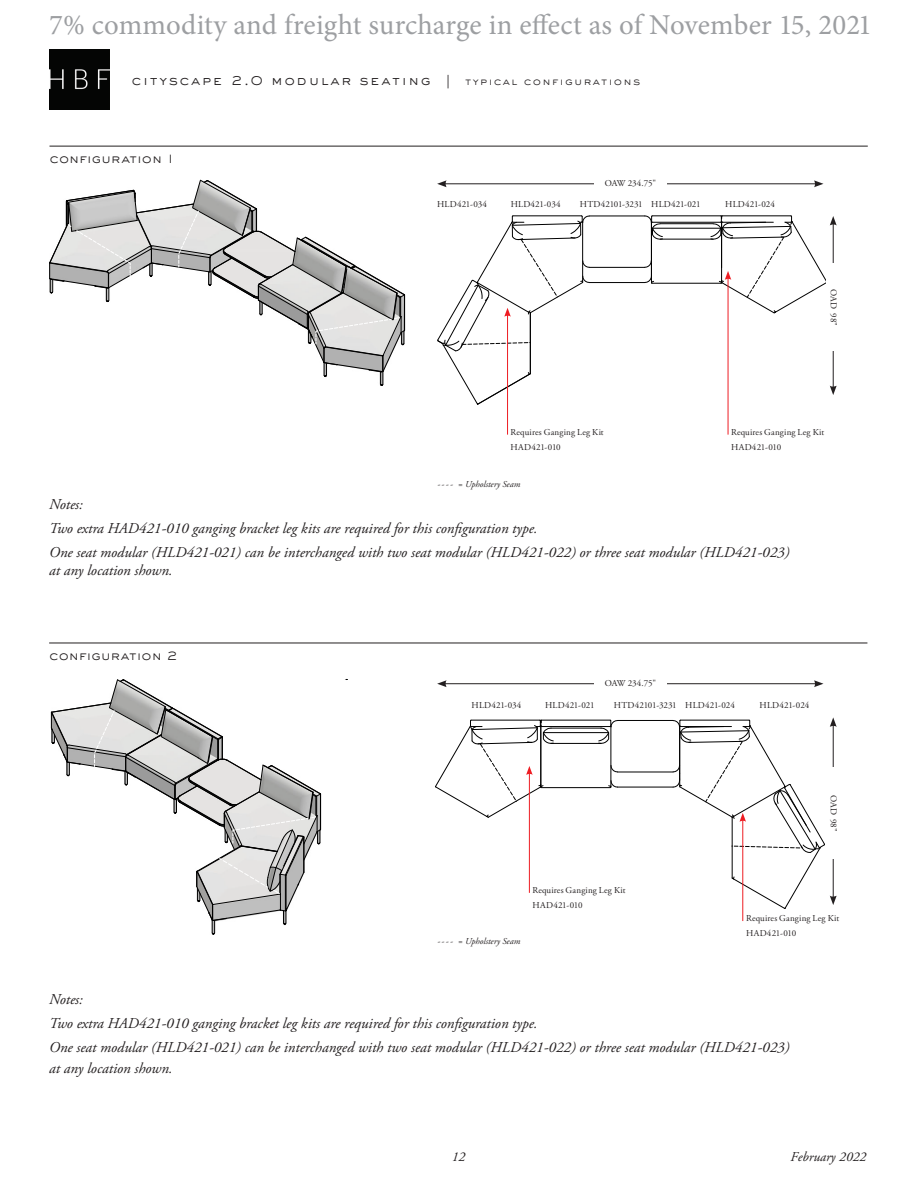
<style>
.page{position:relative;width:918px;height:1188px;background:#fff}
.page>*{position:absolute;margin:0;border:0;box-sizing:border-box;transform-origin:0 0}
.t1{font:28.8px "Minion Pro";letter-spacing:.005em;color:#9d9fa2}
.t2{font:italic 15px/18px "Adobe Garamond Pro";color:#231f20}
.t3{font:300 13.5px "Sackers Gothic Std";letter-spacing:.12em;color:#231f20}
.t4{font:italic 13.5px "Adobe Garamond Pro";color:#231f20}
.Left_Align{font:300 12.75px "Sackers Gothic Std";color:#231f20}
.t5{font:9px/15px "Adobe Garamond Pro";letter-spacing:.02em;color:#231f20}
.t6{font:italic 9px "Adobe Garamond Pro";color:#231f20}
.s1{font-size:10.5px}
</style>
<div class="page">
<img style="left:50px;top:50px;width:60px;height:60px">
<svg style="left:49px;top:180px;width:356px;height:206px"></svg>
<svg style="left:51px;top:679px;width:297px;height:256px"></svg>
<hr style="left:50px;top:146px;width:818px;height:1px;background:#231f20">
<hr style="left:49px;top:643px;width:818px;height:1px;background:#231f20">
<hr style="left:444px;top:183px;width:372px;height:1px;background:#231f20">
<svg style="left:437px;top:180px;width:10px;height:7px"></svg>
<svg style="left:814px;top:180px;width:10px;height:7px"></svg>
<div style="left:594px;top:180px;width:73px;height:11px;background:#fff"></div>
<hr style="left:444px;top:683px;width:372px;height:1px;background:#231f20">
<svg style="left:437px;top:680px;width:10px;height:7px"></svg>
<svg style="left:814px;top:680px;width:10px;height:7px"></svg>
<div style="left:594px;top:680px;width:73px;height:11px;background:#fff"></div>
<hr style="left:589px;top:267px;width:56px;height:1px;background:#000">
<hr style="left:589px;top:216px;width:56px;height:1px;background:#000">
<hr style="left:589px;top:282px;width:56px;height:1px;background:#000">
<hr style="left:833px;top:223px;width:1px;height:165px;background:#231f20">
<svg style="left:830px;top:386px;width:7px;height:9px"></svg>
<div style="left:826px;top:264px;width:11px;height:87px;background:#fff"></div>
<hr style="left:507px;top:314px;width:1px;height:121px;background:#ee1d23">
<svg style="left:438px;top:216px;width:151px;height:189px"></svg>
<hr style="left:728px;top:277px;width:1px;height:158px;background:#ee1d23">
<svg style="left:645px;top:216px;width:192px;height:98px"></svg>
<hr style="left:551px;top:743px;width:50px;height:1px;background:#000">
<hr style="left:551px;top:728px;width:50px;height:1px;background:#000">
<hr style="left:541px;top:726px;width:69px;height:1px;background:#000">
<hr style="left:541px;top:720px;width:69px;height:1px;background:#000">
<hr style="left:541px;top:787px;width:69px;height:1px;background:#000">
<hr style="left:611px;top:726px;width:1px;height:60px;background:#000">
<hr style="left:617px;top:772px;width:56px;height:1px;background:#000">
<hr style="left:617px;top:720px;width:56px;height:1px;background:#000">
<hr style="left:617px;top:787px;width:56px;height:1px;background:#000">
<svg style="left:599px;top:720px;width:19px;height:23px"></svg>
<svg style="left:611px;top:765px;width:7px;height:7px"></svg>
<svg style="left:609px;top:781px;width:9px;height:7px"></svg>
<hr style="left:743px;top:819px;width:1px;height:102px;background:#ee1d23">
<svg style="left:673px;top:717px;width:164px;height:192px"></svg>
<hr style="left:529px;top:773px;width:1px;height:120px;background:#ee1d23">
<svg style="left:435px;top:720px;width:118px;height:98px"></svg>
<h1 class="t1" style="left:49px;top:6px;width:824px">7% commodity and freight surcharge in effect as of November 15, 2021</h1>
<p class="t3" style="left:132px;top:71px;width:510px">cityscape 2.0 modular seating | <span class="s1">typical configurations</span></p>
<p class="Left_Align" style="left:50px;top:150px;width:126px">configuration 1</p>
<p class="t5" style="left:605px;top:176px;width:53px">OAW 234.75"</p>
<p class="t5" style="left:437px;top:197px;width:51px">HLD421-034</p>
<p class="t5" style="left:511px;top:197px;width:51px">HLD421-034</p>
<p class="t5" style="left:580px;top:197px;width:122px">HTD42101-3231 HLD421-021</p>
<p class="t5" style="left:725px;top:197px;width:51px">HLD421-024</p>
<p class="t5" style="left:841px;top:289px;width:39px;rotate:90deg">OAD 98"</p>
<p class="t5" style="left:511px;top:424px;width:95px">Requires Ganging Leg Kit</p>
<p class="t5" style="left:511px;top:439px;width:52px">HAD421-010</p>
<p class="t6" style="left:437px;top:478px;width:84px">---- = Upholstery Seam</p>
<p class="t5" style="left:731px;top:424px;width:95px">Requires Ganging Leg Kit<br>HAD421-010</p>
<p class="t2" style="left:49px;top:496px;width:35px">Notes:</p>
<p class="t2" style="left:49px;top:520px;width:490px">Two extra HAD421-010 ganging bracket leg kits are required for this configuration type.</p>
<p class="t2" style="left:49px;top:544px;width:742px">One seat modular (HLD421-021) can be interchanged with two seat modular (HLD421-022) or three seat modular (HLD421-023) at any location shown.</p>
<p class="Left_Align" style="left:49px;top:646px;width:130px">configuration 2</p>
<p class="t5" style="left:605px;top:676px;width:53px">OAW 234.75"</p>
<p class="t5" style="left:472px;top:698px;width:51px">HLD421-034</p>
<p class="t5" style="left:545px;top:698px;width:51px">HLD421-021</p>
<p class="t5" style="left:614px;top:698px;width:123px">HTD42101-3231 HLD421-024</p>
<p class="t5" style="left:760px;top:698px;width:51px">HLD421-024</p>
<p class="t5" style="left:532px;top:883px;width:95px">Requires Ganging Leg Kit</p>
<p class="t5" style="left:532px;top:898px;width:52px">HAD421-010</p>
<p class="t5" style="left:841px;top:795px;width:39px;rotate:90deg">OAD 98"</p>
<p class="t6" style="left:437px;top:936px;width:84px">---- = Upholstery Seam</p>
<p class="t5" style="left:746px;top:911px;width:95px">Requires Ganging Leg Kit</p>
<p class="t5" style="left:746px;top:926px;width:52px">HAD421-010</p>
<p class="t2" style="left:49px;top:991px;width:35px">Notes:</p>
<p class="t2" style="left:49px;top:1015px;width:490px">Two extra HAD421-010 ganging bracket leg kits are required for this configuration type.</p>
<p class="t2" style="left:49px;top:1037px;width:742px;line-height:21px">One seat modular (HLD421-021) can be interchanged with two seat modular (HLD421-022) or three seat modular (HLD421-023) at any location shown.</p>
<p class="t4" style="left:452px;top:1149px;width:15px">12</p>
<p class="t4" style="left:791px;top:1149px;width:77px">February 2022</p>
</div>
